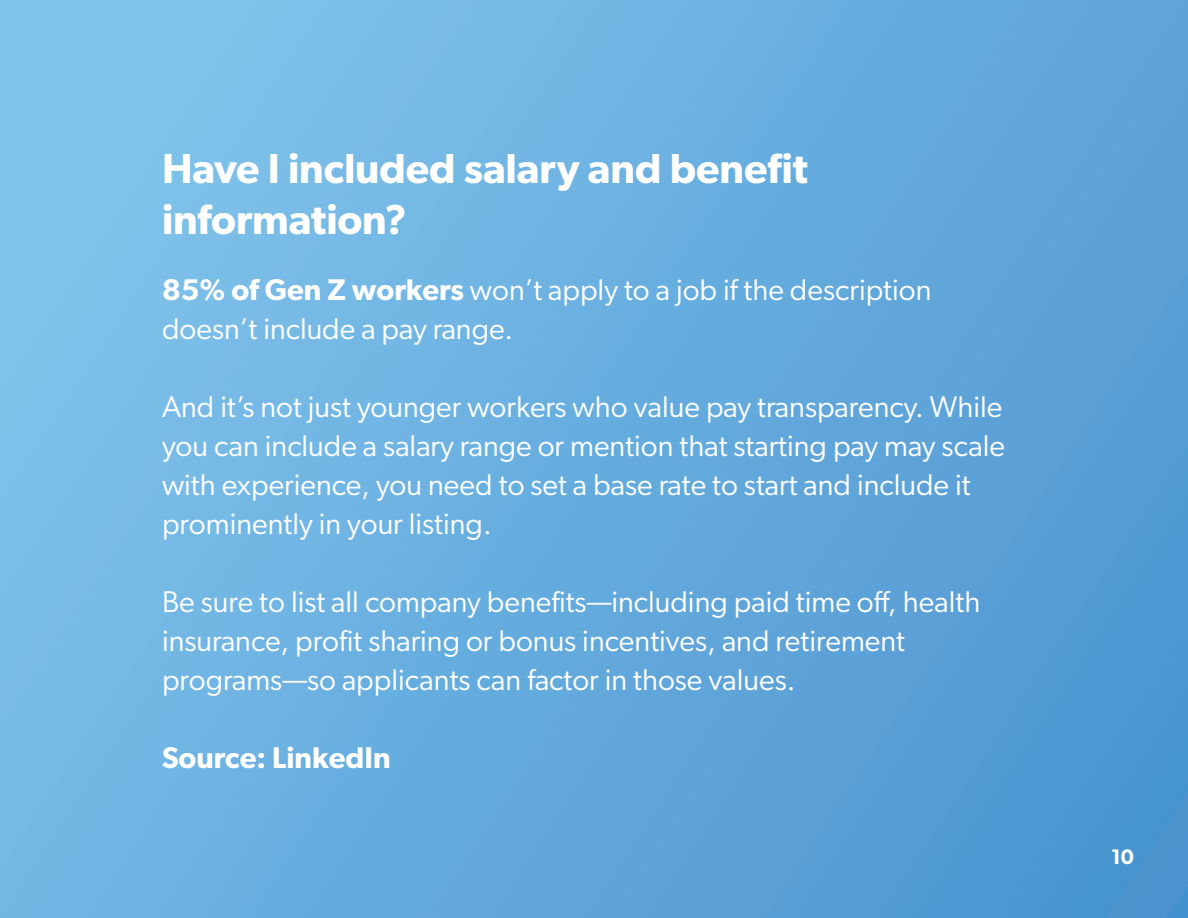
<style>
.page{position:relative;width:1188px;height:918px;background:#fff}
.page>*{position:absolute;margin:0;border:0;box-sizing:border-box;transform-origin:0 0}
.White_Centered_Headi{font:600 42px/51px "Gibson";letter-spacing:-.005em;color:#fff}
.White_Body{font:30px/39px "Gibson";color:#fff}
.White_Body-2{font:600 30px "Gibson";color:#fff}
.Section_Header{font:600 21px "Gibson";color:#fff}
.s1{font-weight:600}
</style>
<div class="page">
<div style="left:0;top:0;width:1188px;height:918px;background:linear-gradient(to right,#7dc0e9,#539bd4)"></div>
<p class="White_Centered_Headi" style="left:162px;top:142px;width:647px">Have I included salary and benefit information?</p>
<p class="White_Body" style="left:162px;top:270px;width:771px"><span class="s1">85% of Gen Z workers</span> won’t apply to a job if the description doesn’t include a pay range.</p>
<p class="White_Body" style="left:162px;top:387px;width:845px">And it’s not just younger workers who value pay transparency. While you can include a salary range or mention that starting pay may scale with experience, you need to set a base rate to start and include it prominently in your listing.</p>
<p class="White_Body" style="left:162px;top:582px;width:820px">Be sure to list all company benefits—including paid time off, health insurance, profit sharing or bonus incentives, and retirement programs—so applicants can factor in those values.</p>
<p class="White_Body-2" style="left:162px;top:740px;width:230px">Source: LinkedIn</p>
<p class="Section_Header" style="left:1111px;top:844px;width:24px">10</p>
</div>
